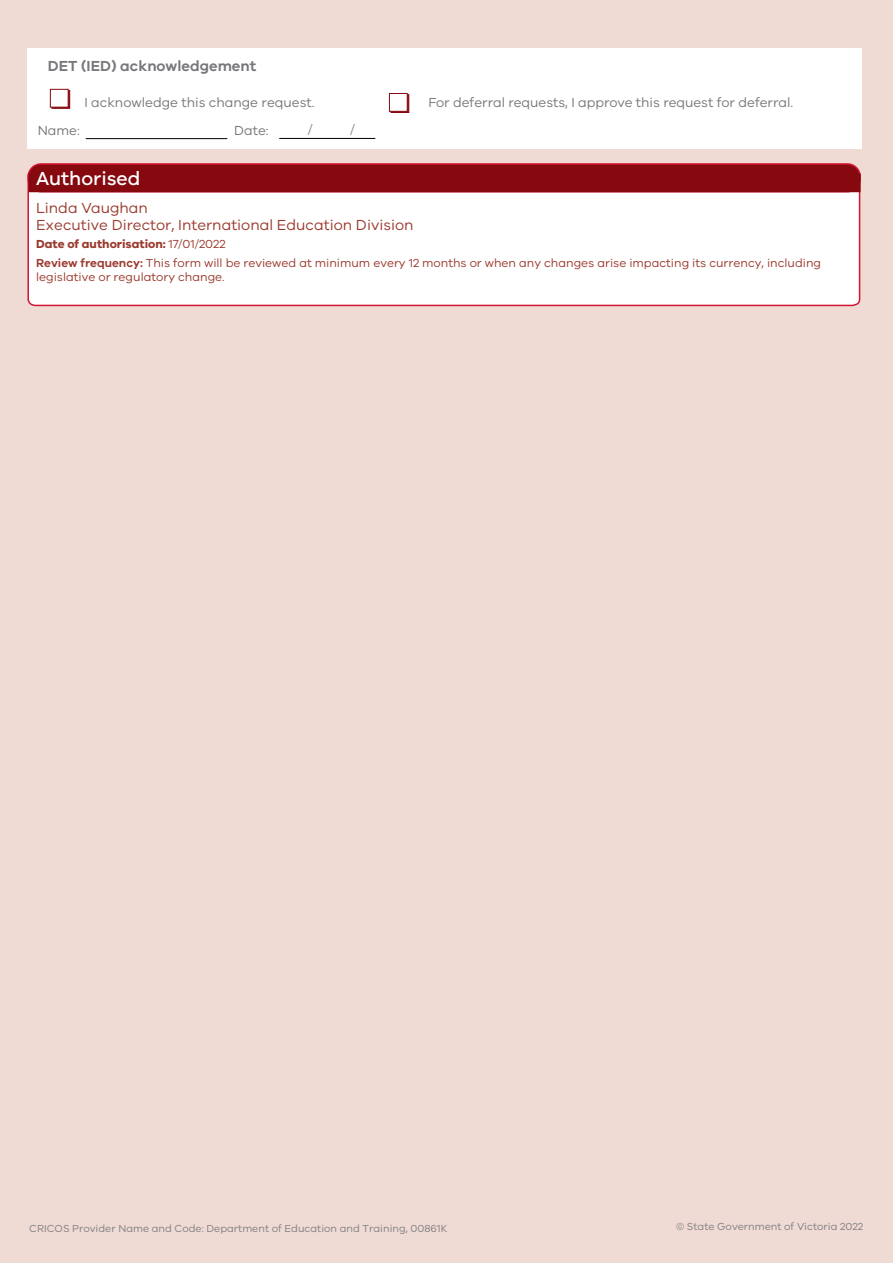
<style>
.page{position:relative;width:893px;height:1263px;background:#f0dbd4}
.page>*{position:absolute;margin:0;border:0;box-sizing:border-box;transform-origin:0 0}
.Meta_Bld_13Pt_Wht{font:500 19.5px "VIC";color:#fff}
.t1{font:15px "VIC";color:#9b3b2f}
.Meta_Bk_10Pt_Gry{font:600 15px "VIC";color:#77787b}
.Meta_Bk_10Pt_Gry_Bul{font:13.5px "VIC";color:#77787b}
.t2{font:13.5px "VIC";color:#807f83}
.t3{font:12px/13.5px "VIC";color:#9b3b2f}
.t4{font:700 12px "VIC";color:#9b3b2f}
.t5{font:10.5px "VIC";color:#807f83}
.s1{font-weight:400}
.s2{font-weight:600}
</style>
<div class="page">
<div style="left:27px;top:48px;width:834px;height:101px;background:#fff"></div>
<div style="left:52px;top:90px;width:18px;height:19px;background:#8f1b21;border:1px solid #86090f"></div>
<div style="left:50px;top:89px;width:19px;height:19px;background:#fff;border:1px solid #86090f"></div>
<div style="left:391px;top:94px;width:18px;height:19px;background:#86090f;border:1px solid #86090f"></div>
<div style="left:389px;top:93px;width:19px;height:19px;background:#fff;border:1px solid #86090f"></div>
<hr style="left:279px;top:138px;width:96px;height:1px;background:#000">
<div style="left:27px;top:168px;width:834px;height:139px;background:#fff"></div>
<div style="left:28px;top:164px;width:832px;height:28px;background:#86090f;border-radius:13px"></div>
<div style="left:27px;top:163px;width:834px;height:29px;border:2px solid #d21531;border-radius:13px"></div>
<div style="left:29px;top:173px;width:831px;height:19px;background:#86090f"></div>
<hr style="left:86px;top:138px;width:141px;height:1px;background:#000">
<p class="Meta_Bk_10Pt_Gry" style="left:48px;top:57px;width:210px">DET (IED) acknowledgement</p>
<p class="Meta_Bk_10Pt_Gry_Bul" style="left:84px;top:94px;width:232px">I acknowledge this change request.</p>
<p class="Meta_Bk_10Pt_Gry_Bul" style="left:428px;top:94px;width:366px">For deferral requests, I approve this request for deferral.</p>
<p class="t2" style="left:308px;top:122px;width:6px">/</p>
<p class="t2" style="left:350px;top:122px;width:6px">/</p>
<p class="Meta_Bk_10Pt_Gry_Bul" style="left:38px;top:122px;width:44px">Name:</p>
<p class="Meta_Bk_10Pt_Gry_Bul" style="left:234px;top:122px;width:36px">Date:</p>
<p class="Meta_Bld_13Pt_Wht" style="left:36px;top:167px;width:106px">Authorised</p>
<p class="t1" style="left:36px;top:199px;width:113px">Linda Vaughan</p>
<p class="t1" style="left:36px;top:216px;width:379px">Executive Director, International Education Division</p>
<p class="t4" style="left:36px;top:237px;width:191px">Date of authorisation: <span class="s1">17/01/2022</span></p>
<p class="t3" style="left:36px;top:256px;width:787px"><span class="s2">Review frequency:</span> This form will be reviewed at minimum every 12 months or when any changes arise impacting its currency, including legislative or regulatory change.</p>
<p class="t5" style="left:29px;top:1222px;width:420px">CRICOS Provider Name and Code: Department of Education and Training, 00861K</p>
<p class="t5" style="left:676px;top:1220px;width:189px">© State Government of Victoria 2022</p>
</div>
